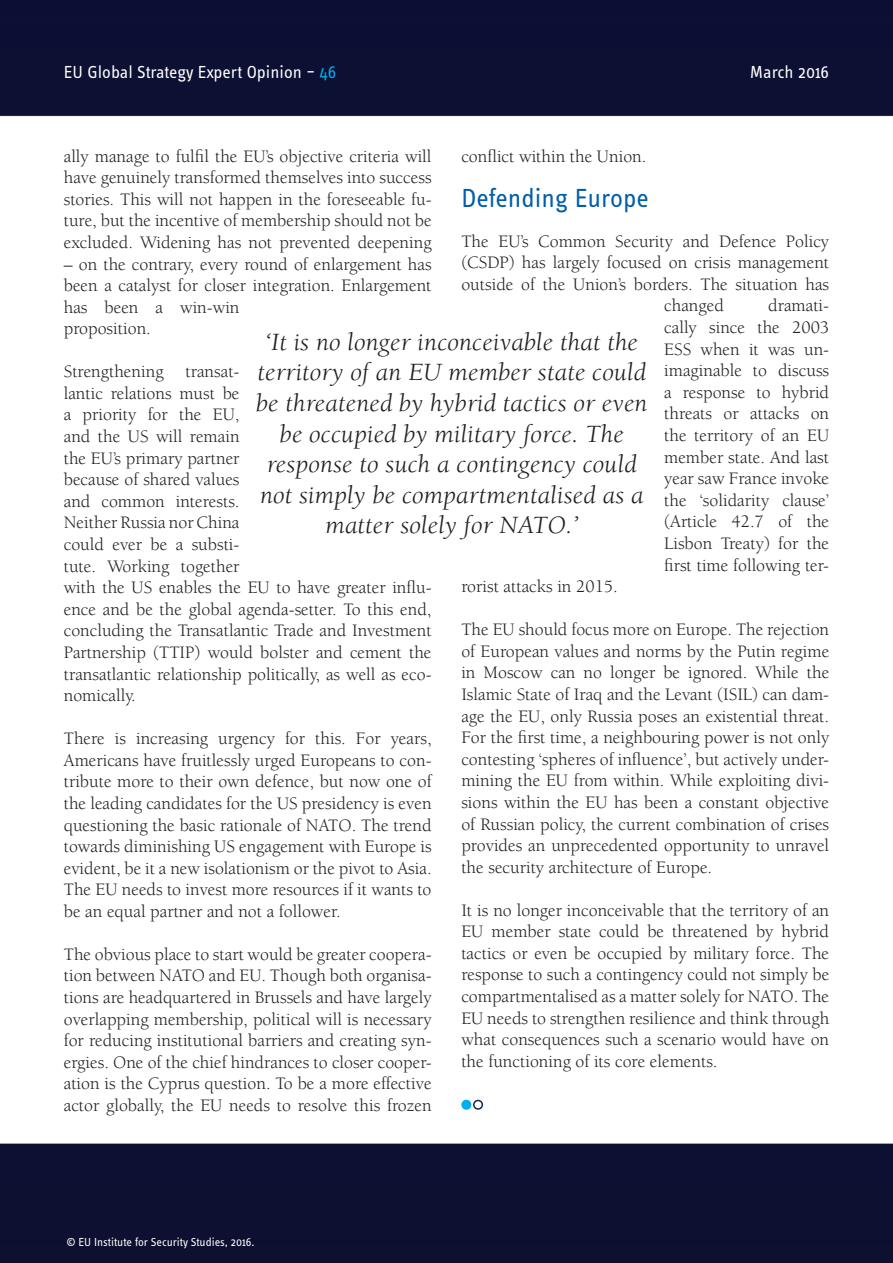
<style>
.page{position:relative;width:893px;height:1263px;background:#fff}
.page>*{position:absolute;margin:0;border:0;box-sizing:border-box;transform-origin:0 0}
.Normal_text{font:27px "Info OT Text";color:#015dab}
.Key_Phrase{font:italic 25.5px/30.6px "Berkeley Std";letter-spacing:.005em;color:#231f20;text-align:center;scale:1.06 1}
.Normal_text-2{font:18px/21.6px "Berkeley Std";color:#231f20;text-align:justify}
.t1{font:18px "Info OT Text";color:#fff}
.ISSN{font:12px "Info OT Text";color:#fff}
.s1{color:#00aeef}
</style>
<div class="page">
<img style="left:0;top:0;width:893px;height:1263px">
<div style="left:462px;top:1100px;width:9px;height:9px;background:#00aeef;border-radius:50%"></div>
<div style="left:461px;top:1100px;width:10px;height:10px;border:2px solid #00aeef;border-radius:50%"></div>
<div style="left:473px;top:1100px;width:10px;height:10px;border:2px solid #13284e;border-radius:50%"></div>
<div style="left:252px;top:328px;width:400px;height:222px;background:#fff"></div>
<p class="t1" style="left:64px;top:61px;width:274px">EU Global Strategy Expert Opinion – <span class="s1">46</span></p>
<p class="t1" style="left:750px;top:61px;width:81px">March 2016</p>
<p class="Normal_text-2" style="left:64px;top:145px;width:369px">ally manage to fulfil the EU’s objective criteria will have genuinely transformed themselves into success stories. This will not happen in the foreseeable fu&shy;ture, but the incentive of membership should not be excluded. Widening has not prevented deepening</p>
<p class="Normal_text-2" style="left:64px;top:253px;width:369px;text-align:left">– on the contrary, every round of enlargement has been a catalyst for closer integration. Enlargement has been a win-win<br>proposition.</p>
<p class="Normal_text-2" style="left:64px;top:361px;width:369px;text-align:left">Strengthening transat-<br>lantic relations must be<br>a priority for the EU,<br>and the US will remain<br>the EU’s primary partner<br>because of shared values<br>and common interests.<br>Neither Russia nor China<br>could ever be a substi-<br>tute. Working together<br>with the US enables the EU to have greater influ&shy;ence and be the global agenda-setter. To this end, concluding the Transatlantic Trade and Investment<br>Partnership (TTIP) would bolster and cement the transatlantic relationship politically, as well as eco&shy;nomically.</p>
<p class="Normal_text-2" style="left:64px;top:728px;width:369px">There is increasing urgency for this. For years, Americans have fruitlessly urged Europeans to con&shy;tribute more to their own defence, but now one of the leading candidates for the US presidency is even questioning the basic rationale of NATO. The trend towards diminishing US engagement with Europe is evident, be it a new isolationism or the pivot to Asia.<br>The EU needs to invest more resources if it wants to be an equal partner and not a follower.</p>
<p class="Normal_text-2" style="left:64px;top:944px;width:369px">The obvious place to start would be greater coopera&shy;tion between NATO and EU. Though both organisa&shy;tions are headquartered in Brussels and have largely overlapping membership, political will is necessary for reducing institutional barriers and creating syn&shy;ergies. One of the chief hindrances to closer cooper&shy;ation is the Cyprus question. To be a more effective actor globally, the EU needs to resolve this frozen</p>
<p class="Normal_text-2" style="left:461px;top:145px;width:187px">conflict within the Union.</p>
<p class="Normal_text" style="left:461px;top:181px;width:189px">Defending Europe</p>
<p class="Normal_text-2" style="left:461px;top:230px;width:369px">The EU’s Common Security and Defence Policy</p>
<p class="Normal_text-2" style="left:461px;top:252px;width:369px">(CSDP) has largely focused on crisis management</p>
<p class="Normal_text-2" style="left:461px;top:274px;width:369px">outside of the Union’s borders. The situation has</p>
<p class="Normal_text-2" style="left:664px;top:295px;width:61px">changed</p>
<p class="Normal_text-2" style="left:664px;top:295px;width:167px;text-indent:104px">dramati&shy;cally since the 2003<br>ESS when it was un&shy;imaginable to discuss a response to hybrid threats or attacks on the territory of an EU member state. And last year saw France invoke the ‘solidarity clause’ (Article 42.7 of the Lisbon Treaty) for the first time following ter-</p>
<p class="Key_Phrase" style="left:256px;top:327px;width:371px">‘It is no longer inconceivable that the territory of an EU member state could be threatened by hybrid tactics or even be occupied by military force. The response to such a contingency could not simply be compartmentalised as a matter solely for NATO.’</p>
<p class="Normal_text-2" style="left:461px;top:576px;width:158px">rorist attacks in 2015.</p>
<p class="Normal_text-2" style="left:461px;top:619px;width:369px">The EU should focus more on Europe. The rejection of European values and norms by the Putin regime in Moscow can no longer be ignored. While the Islamic State of Iraq and the Levant (ISIL) can dam&shy;age the EU, only Russia poses an existential threat.<br>For the first time, a neighbouring power is not only contesting ‘spheres of influence’, but actively under&shy;mining the EU from within. While exploiting divi&shy;sions within the EU has been a constant objective of Russian policy, the current combination of crises provides an unprecedented opportunity to unravel the security architecture of Europe.</p>
<p class="Normal_text-2" style="left:461px;top:899px;width:369px">It is no longer inconceivable that the territory of an EU member state could be threatened by hybrid tactics or even be occupied by military force. The response to such a contingency could not simply be compartmentalised as a matter solely for NATO. The EU needs to strengthen resilience and think through what consequences such a scenario would have on the functioning of its core elements.</p>
<p class="ISSN" style="left:66px;top:1234px;width:190px">© EU Institute for Security Studies, 2016.</p>
</div>
